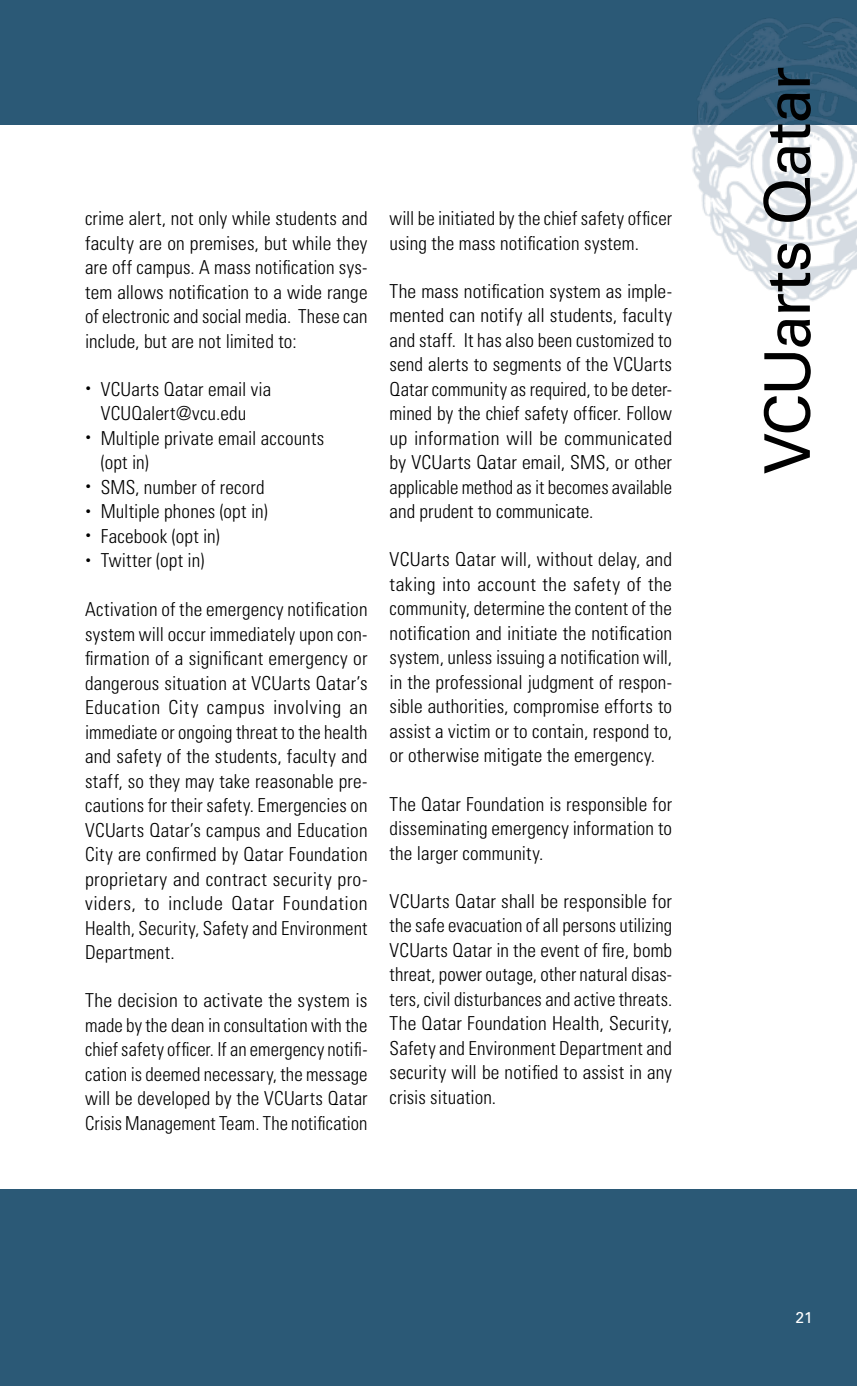
<style>
.page{position:relative;width:857px;height:1386px;background:#fff}
.page>*{position:absolute;margin:0;border:0;box-sizing:border-box;transform-origin:0 0}
.t1{font:63px "Univers LT Std";letter-spacing:-.03em;color:#000}
.body_copy{font:300 condensed 19.25px/24.5px "Univers LT Std";letter-spacing:.005em;color:#000;text-align:justify}
.t2{font:15.75px "Univers LT Std";color:#fff}
</style>
<div class="page">
<div style="left:0;top:0;width:857px;height:125px;background:#2b5976"></div>
<img style="left:692px;top:18px;width:165px;height:284px">
<div style="left:0;top:1189px;width:857px;height:197px;background:#2b5976"></div>
<p class="body_copy" style="left:85px;top:206px;width:284px">crime alert, not only while students and faculty are on premises, but while they are off campus. A mass notification sys&shy;tem allows notification to a wide range of electronic and social media. These can include, but are not limited to:</p>
<p class="body_copy" style="left:85px;top:377px;width:188px;text-align:center"><sup>•</sup> VCUarts Qatar email via<br>VCUQalert@vcu.edu</p>
<p class="body_copy" style="left:101px;top:426px;width:225px;text-indent:-16px"><sup>•</sup> Multiple private email accounts (opt in)</p>
<p class="body_copy" style="left:85px;top:475px;width:181px"><sup>•</sup> SMS, number of record</p>
<p class="body_copy" style="left:85px;top:499px;width:184px"><sup>•</sup> Multiple phones (opt in)</p>
<p class="body_copy" style="left:85px;top:524px;width:136px"><sup>•</sup> Facebook (opt in)</p>
<p class="body_copy" style="left:85px;top:548px;width:121px"><sup>•</sup> Twitter (opt in)</p>
<p class="body_copy" style="left:85px;top:597px;width:284px">Activation of the emergency notification system will occur immediately upon con&shy;firmation of a significant emergency or dangerous situation at VCUarts Qatar’s Education City campus involving an immediate or ongoing threat to the health and safety of the students, faculty and staff, so they may take reasonable pre&shy;cautions for their safety. Emergencies on VCUarts Qatar’s campus and Education City are confirmed by Qatar Foundation proprietary and contract security pro&shy;viders, to include Qatar Foundation Health, Security, Safety and Environment Department.</p>
<p class="body_copy" style="left:85px;top:988px;width:284px">The decision to activate the system is made by the dean in consultation with the chief safety officer. If an emergency notifi&shy;cation is deemed necessary, the message will be developed by the VCUarts Qatar Crisis Management Team. The notification</p>
<p class="body_copy" style="left:390px;top:206px;width:284px">will be initiated by the chief safety officer using the mass notification system.</p>
<p class="body_copy" style="left:390px;top:279px;width:284px">The mass notification system as imple&shy;mented can notify all students, faculty and staff. It has also been customized to send alerts to segments of the VCUarts Qatar community as required, to be deter&shy;mined by the chief safety officer. Follow up information will be communicated by VCUarts Qatar email, SMS, or other applicable method as it becomes available and prudent to communicate.</p>
<p class="body_copy" style="left:390px;top:547px;width:284px">VCUarts Qatar will, without delay, and taking into account the safety of the community, determine the content of the notification and initiate the notification system, unless issuing a notification will, in the professional judgment of respon&shy;sible authorities, compromise efforts to assist a victim or to contain, respond to, or otherwise mitigate the emergency.</p>
<p class="body_copy" style="left:390px;top:792px;width:284px">The Qatar Foundation is responsible for disseminating emergency information to the larger community.</p>
<p class="body_copy" style="left:390px;top:889px;width:284px">VCUarts Qatar shall be responsible for the safe evacuation of all persons utilizing VCUarts Qatar in the event of fire, bomb threat, power outage, other natural disas&shy;ters, civil disturbances and active threats.<br>The Qatar Foundation Health, Security, Safety and Environment Department and security will be notified to assist in any crisis situation.</p>
<h1 class="t1" style="left:750px;top:474px;width:409px;rotate:-90deg">VCUarts Qatar</h1>
<p class="t2" style="left:795px;top:1308px;width:19px">21</p>
</div>
